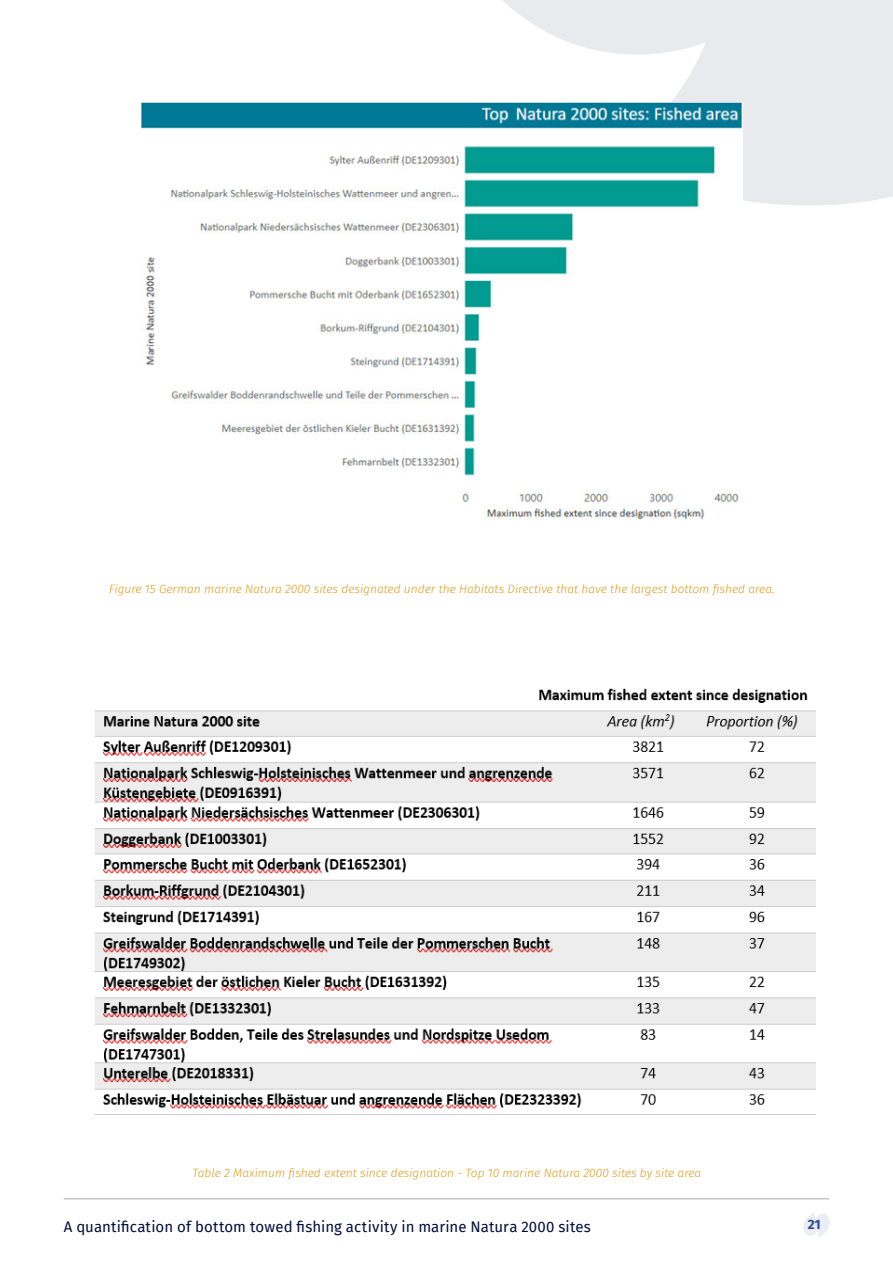
<style>
.page{position:relative;width:893px;height:1263px;background:#fff}
.page>*{position:absolute;margin:0;border:0;box-sizing:border-box;transform-origin:0 0}
.t1{font:15px "Fira Sans";letter-spacing:.01em;color:#020e3a}
.t2{font:700 13.5px "Fira Sans";color:#294a95}
.Subsection_Title__Span_Columns{font:italic 300 12px "Fira Sans";color:#df9b1b}
</style>
<div class="page">
<svg style="left:456px;top:0;width:437px;height:206px;fill:#e9eaee"></svg>
<svg style="left:803px;top:1213px;width:27px;height:24px"></svg>
<hr style="left:64px;top:1198px;width:765px;height:1px;background:#a8a9ad">
<img style="left:141px;top:103px;width:602px;height:417px">
<img style="left:94px;top:689px;width:722px;height:426px">
<p class="Subsection_Title__Span_Columns" style="left:109px;top:581px;width:667px">Figure 15 German marine Natura 2000 sites designated under the Habitats Directive that have the largest bottom fished area.</p>
<p class="Subsection_Title__Span_Columns" style="left:193px;top:1164px;width:510px">Table 2 Maximum fished extent since designation - Top 10 marine Natura 2000 sites by site area</p>
<p class="t1" style="left:64px;top:1216px;width:529px">A quantification of bottom towed fishing activity in marine Natura 2000 sites</p>
<p class="t2" style="left:808px;top:1213px;width:14px">21</p>
</div>
